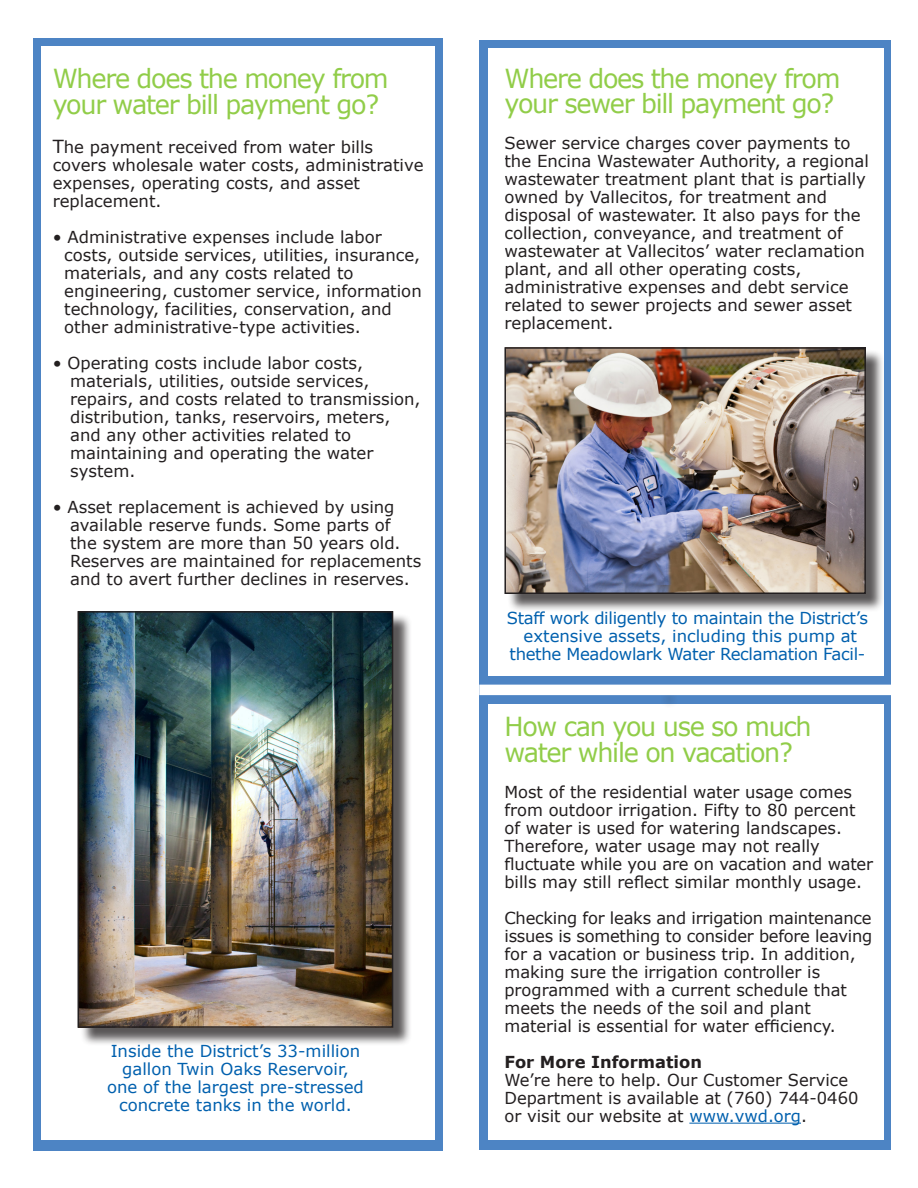
<style>
.page{position:relative;width:918px;height:1188px;background:#fff}
.page>*{position:absolute;margin:0;border:0;box-sizing:border-box;transform-origin:0 0}
.t1{font:26.25px/25.5px "Verdana";letter-spacing:-.05em;color:#91cd49}
.t2{font:16.5px/18px "Verdana";color:#231f20}
.t3{font:16.5px/18px "Verdana";letter-spacing:-.02em;color:#0160ae;text-align:center}
.t4{font:16.5px/18px "Verdana";color:#0160ae;text-align:center}
.t5{font:700 16.5px "Verdana";color:#231f20}
.s1{font-size:18px}
.s2{color:#0160ae}
</style>
<div class="page">
<div style="left:34px;top:39px;width:409px;height:1112px;background:#4d84c4"></div>
<div style="left:479px;top:40px;width:412px;height:1110px;background:#4d84c4"></div>
<div style="left:41px;top:46px;width:394px;height:1094px;background:#fff"></div>
<div style="left:488px;top:48px;width:396px;height:1092px;background:#fff"></div>
<div style="left:80px;top:613px;width:332px;height:433px;background:#231f20;opacity:.75"></div>
<img style="left:81px;top:614px;width:309px;height:411px">
<div style="left:78px;top:611px;width:315px;height:417px;border:2px solid #231f20"></div>
<div style="left:479px;top:695px;width:412px;height:9px;background:#4d84c4"></div>
<div style="left:485px;top:676px;width:406px;height:15px;background:#4d84c4"></div>
<div style="left:661px;top:688px;width:17px;height:21px;background:#231f20;opacity:.75"></div>
<div style="left:479px;top:685px;width:412px;height:10px;background:#fff"></div>
<div style="left:507px;top:349px;width:378px;height:263px;background:#231f20;opacity:.75"></div>
<img style="left:507px;top:350px;width:356px;height:241px">
<div style="left:504px;top:347px;width:362px;height:247px;border:2px solid #231f20"></div>
<hr style="left:689px;top:1123px;width:112px;height:1px;background:#0160ae">
<p class="t1" style="left:53px;top:65px;width:338px">Where does the money from your water bill payment go?</p>
<p class="t2" style="left:53px;top:138px;width:322px"><span class="s1">T</span>he payment received from water bills</p>
<p class="t2" style="left:53px;top:156px;width:372px">covers wholesale water costs, administrative</p>
<p class="t2" style="left:53px;top:174px;width:309px">expenses, operating costs, and asset</p>
<p class="t2" style="left:53px;top:192px;width:110px">replacement.</p>
<p class="t2" style="left:64px;top:228px;width:358px;text-indent:-12px">• Administrative expenses include labor costs, outside services, utilities, insurance,</p>
<p class="t2" style="left:64px;top:264px;width:291px">materials, and any costs related to</p>
<p class="t2" style="left:64px;top:282px;width:359px">engineering, customer service, information</p>
<p class="t2" style="left:64px;top:300px;width:329px">technology, facilities, conservation, and</p>
<p class="t2" style="left:64px;top:318px;width:298px">other administrative-type activities.</p>
<p class="t2" style="left:53px;top:354px;width:312px">• Operating costs include labor costs,</p>
<p class="t2" style="left:70px;top:372px;width:301px">materials, utilities, outside services,</p>
<p class="t2" style="left:70px;top:390px;width:352px">repairs, and costs related to transmission,</p>
<p class="t2" style="left:70px;top:408px;width:322px">distribution, tanks, reservoirs, meters,</p>
<p class="t2" style="left:70px;top:426px;width:283px">and any other activities related to</p>
<p class="t2" style="left:70px;top:444px;width:305px">maintaining and operating the water</p>
<p class="t2" style="left:70px;top:462px;width:67px">system.</p>
<p class="t2" style="left:53px;top:498px;width:343px">• Asset replacement is achieved by using</p>
<p class="t2" style="left:70px;top:516px;width:322px">available reserve funds. Some parts of</p>
<p class="t2" style="left:70px;top:534px;width:332px">the system are more than 50 years old.</p>
<p class="t2" style="left:70px;top:552px;width:353px">Reserves are maintained for replacements and to avert further declines in reserves.</p>
<p class="t4" style="left:107px;top:1041px;width:258px">Inside the District’s 33-million gallon Twin Oaks Reservoir, one of the largest pre-stressed concrete tanks in the world.</p>
<p class="t1" style="left:504px;top:65px;width:338px">Where does the money from your sewer bill payment go?</p>
<p class="t2" style="left:504px;top:134px;width:366px">Sewer service charges cover payments to the Encina Wastewater Authority, a regional wastewater treatment plant that is partially owned by Vallecitos, for treatment and</p>
<p class="t2" style="left:504px;top:206px;width:362px">disposal of wastewater. It also pays for the collection, conveyance, and treatment of wastewater at Vallecitos’ water reclamation plant, and all other operating costs,</p>
<p class="t2" style="left:504px;top:278px;width:349px">administrative expenses and debt service related to sewer projects and sewer asset replacement.</p>
<p class="t3" style="left:507px;top:609px;width:363px">Staff work diligently to maintain the District’s</p>
<p class="t3" style="left:510px;top:627px;width:357px">extensive assets, including this pump at thethe Meadowlark Water Reclamation Facil-</p>
<p class="t1" style="left:504px;top:714px;width:309px">How can you use so much water while on vacation?</p>
<p class="t2" style="left:504px;top:783px;width:370px">Most of the residential water usage comes from outdoor irrigation. Fifty to 80 percent of water is used for watering landscapes.<br>Therefore, water usage may not really fluctuate while you are on vacation and water</p>
<p class="t2" style="left:504px;top:873px;width:359px">bills may still reflect similar monthly usage.</p>
<p class="t2" style="left:504px;top:909px;width:369px">Checking for leaks and irrigation maintenance issues is something to consider before leaving</p>
<p class="t2" style="left:504px;top:945px;width:353px">for a vacation or business trip. In addition,</p>
<p class="t2" style="left:504px;top:963px;width:344px">making sure the irrigation controller is programmed with a current schedule that meets the needs of the soil and plant</p>
<p class="t2" style="left:504px;top:1017px;width:333px">material is essential for water efficiency.</p>
<p class="t5" style="left:504px;top:1050px;width:199px">For More Information</p>
<p class="t2" style="left:504px;top:1071px;width:355px">We’re here to help. Our Customer Service<br>Department is available at (760) 744-0460 or visit our website at <span class="s2">www.vwd.org</span>.</p>
</div>
